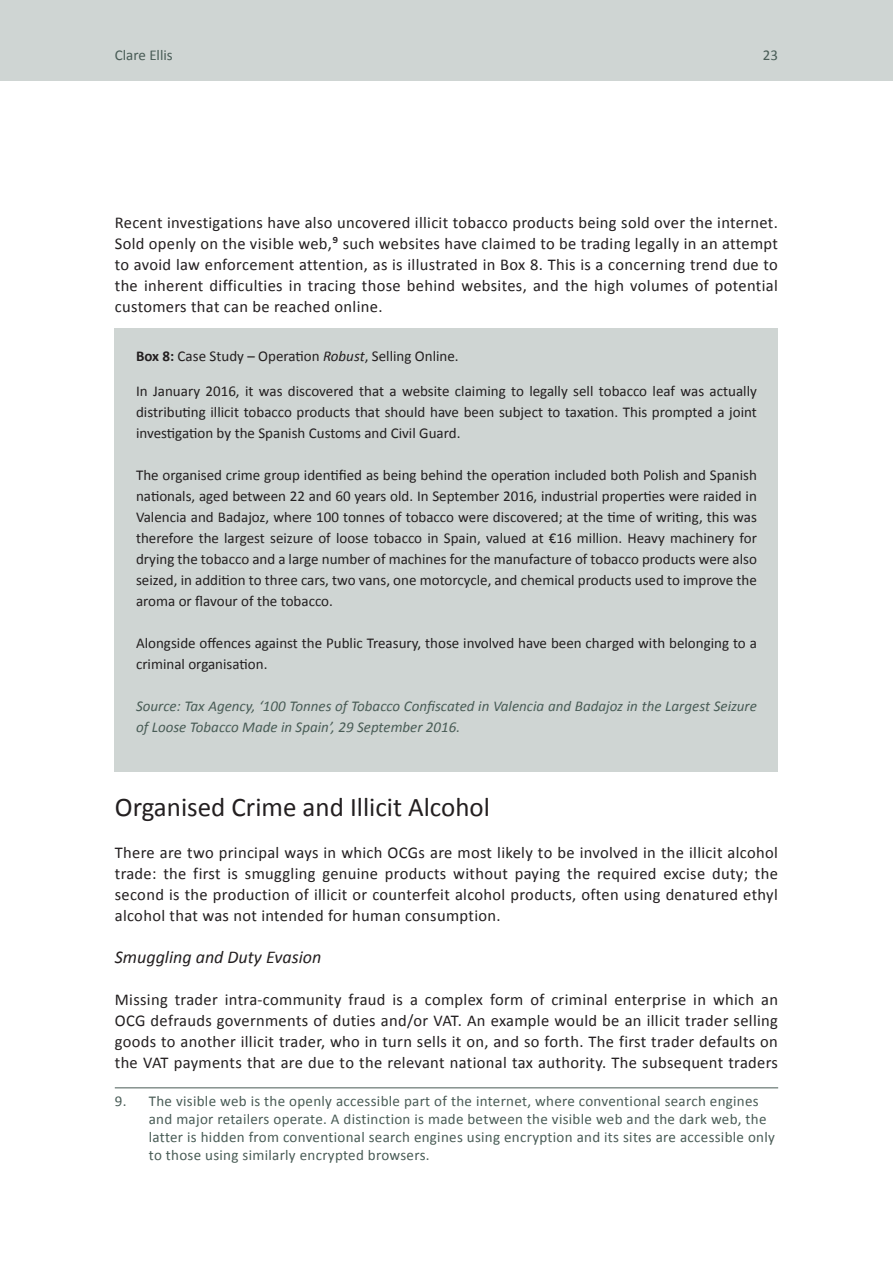
<style>
.page{position:relative;width:893px;height:1263px;background:#fff}
.page>*{position:absolute;margin:0;border:0;box-sizing:border-box;transform-origin:0 0}
.Heading_1{font:27px "Calibri";color:#231f20}
.Heading_2{font:italic 18px "Calibri";color:#231f20}
.t1{font:16.5px/21px "Calibri";letter-spacing:.02em;color:#231f20;text-align:justify}
.t2{font:15px/21px "Calibri";color:#231f20;text-align:justify}
.Footnote_text{font:15px/18px "Calibri";letter-spacing:.02em;color:#495c56}
.t3{font:italic 15px/21px "Calibri";color:#495c56}
.Footnote_text-2{font:15px "Calibri";color:#495c56}
.s1{font-weight:700}
.s2{font-style:italic}
</style>
<div class="page">
<div style="left:0;top:0;width:893px;height:81px;background:#cfd5d3"></div>
<div style="left:115px;top:328px;width:663px;height:444px;background:#cfd5d3"></div>
<hr style="left:115px;top:1087px;width:663px;height:1px;background:#495c56">
<p class="Footnote_text-2" style="left:115px;top:45px;width:60px">Clare Ellis</p>
<p class="Footnote_text" style="left:763px;top:46px;width:17px">23</p>
<p class="t1" style="left:115px;top:212px;width:665px">Recent investigations have also uncovered illicit tobacco products being sold over the internet.<br>Sold openly on the visible web,9 such websites have claimed to be trading legally in an attempt to avoid law enforcement attention, as is illustrated in Box 8. This is a concerning trend due to the inherent difficulties in tracing those behind websites, and the high volumes of potential customers that can be reached online.</p>
<p class="t2" style="left:136px;top:345px;width:324px"><span class="s1">Box 8:</span> Case Study – Operation <span class="s2">Robust</span>, Selling Online.</p>
<p class="t2" style="left:136px;top:380px;width:622px">In January 2016, it was discovered that a website claiming to legally sell tobacco leaf was actually distributing illicit tobacco products that should have been subject to taxation. This prompted a joint investigation by the Spanish Customs and Civil Guard.</p>
<p class="t2" style="left:136px;top:464px;width:622px">The organised crime group identified as being behind the operation included both Polish and Spanish nationals, aged between 22 and 60 years old. In September 2016, industrial properties were raided in Valencia and Badajoz, where 100 tonnes of tobacco were discovered; at the time of writing, this was therefore the largest seizure of loose tobacco in Spain, valued at €16 million. Heavy machinery for drying the tobacco and a large number of machines for the manufacture of tobacco products were also seized, in addition to three cars, two vans, one motorcycle, and chemical products used to improve the aroma or flavour of the tobacco.</p>
<p class="t2" style="left:136px;top:632px;width:622px">Alongside offences against the Public Treasury, those involved have been charged with belonging to a criminal organisation.</p>
<p class="t3" style="left:136px;top:694px;width:622px">Source: Tax Agency, ‘100 Tonnes of Tobacco Confiscated in Valencia and Badajoz in the Largest Seizure of Loose Tobacco Made in Spain’, 29 September 2016.</p>
<p class="Heading_1" style="left:115px;top:789px;width:377px">Organised Crime and Illicit Alcohol</p>
<p class="t1" style="left:115px;top:842px;width:665px">There are two principal ways in which OCGs are most likely to be involved in the illicit alcohol trade: the first is smuggling genuine products without paying the required excise duty; the second is the production of illicit or counterfeit alcohol products, often using denatured ethyl alcohol that was not intended for human consumption.</p>
<p class="Heading_2" style="left:115px;top:944px;width:208px">Smuggling and Duty Evasion</p>
<p class="t1" style="left:115px;top:989px;width:665px">Missing trader intra-community fraud is a complex form of criminal enterprise in which an OCG defrauds governments of duties and/or VAT. An example would be an illicit trader selling goods to another illicit trader, who in turn sells it on, and so forth. The first trader defaults on the VAT payments that are due to the relevant national tax authority. The subsequent traders</p>
<p class="Footnote_text" style="left:149px;top:1092px;width:628px;text-indent:-34px">9. The visible web is the openly accessible part of the internet, where conventional search engines and major retailers operate. A distinction is made between the visible web and the dark web, the latter is hidden from conventional search engines using encryption and its sites are accessible only to those using similarly encrypted browsers.</p>
</div>
